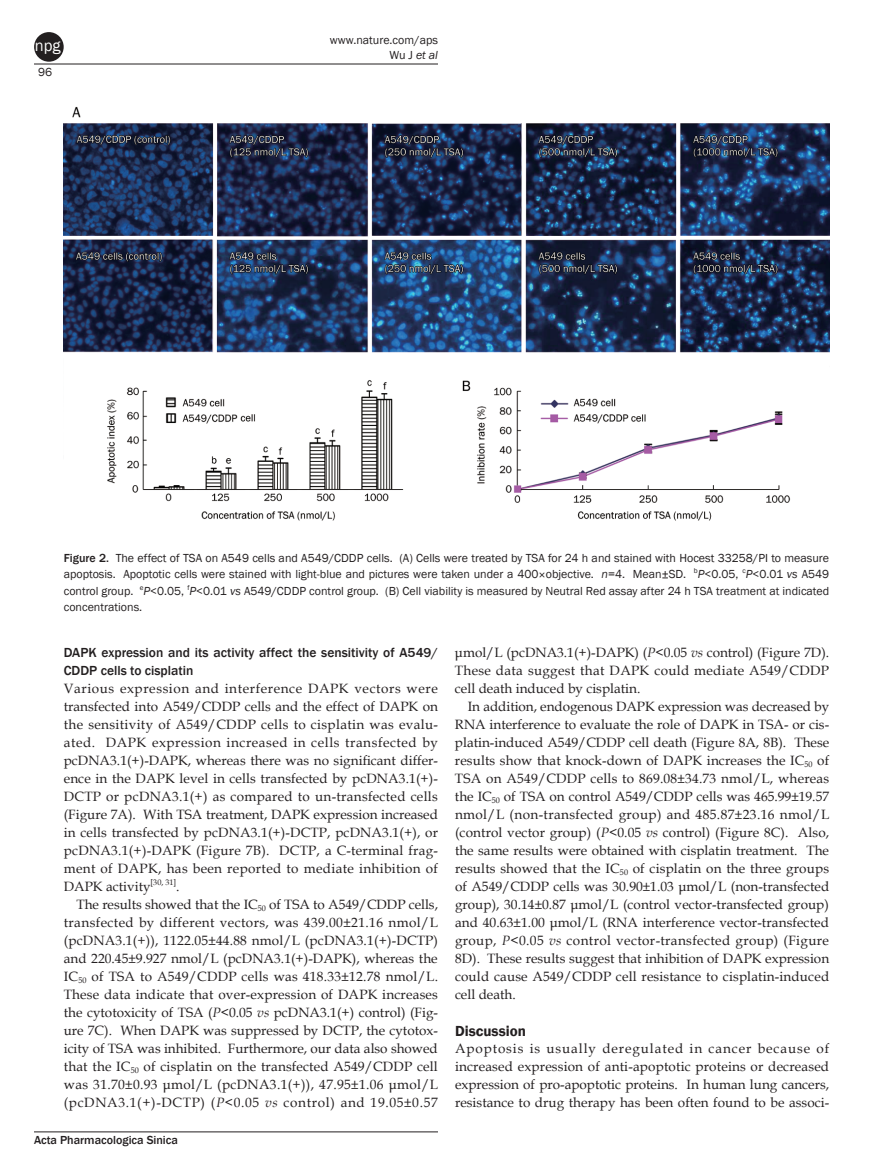
<style>
.page{position:relative;width:893px;height:1170px;background:#fff}
.page>*{position:absolute;margin:0;border:0;box-sizing:border-box;transform-origin:0 0}
.t1{font:16.5px "Franklin Gothic";color:#fff}
.t2{font:600 15px "Franklin Gothic";color:#231f20}
.t3{font:13.5px/18px "Book Antiqua 2";letter-spacing:.01em;color:#231f20;text-align:justify}
.t4{font:13.5px/18px "Book Antiqua";letter-spacing:.005em;color:#231f20;text-align:justify}
.t5{font:500 13.5px/18px "Franklin Gothic";color:#231f20}
.t6{font:13.5px "Book Antiqua";letter-spacing:.025em;color:#231f20}
.t7{font:13.5px "Book Antiqua 2";letter-spacing:.05em;color:#231f20}
.t8{font:12px/16.5px "Franklin Gothic";color:#231f20;text-align:right}
.t9{font:500 12px "Franklin Gothic";color:#231f20}
.s1{font-style:italic}
.s2{font-weight:500}
.s3{font-family:"Book Antiqua 2"}
.s4{font-family:"Book Antiqua";font-style:italic}
</style>
<div class="page">
<hr style="left:34px;top:64px;width:404px;height:1px;background:#231f20">
<hr style="left:34px;top:1131px;width:404px;height:1px;background:#231f20">
<div style="left:34px;top:32px;width:30px;height:30px;background:#231f20;border-radius:50%"></div>
<img style="left:64px;top:106px;width:765px;height:415px">
<p class="t1" style="left:35px;top:35px;width:27px">npg</p>
<p class="t8" style="left:38px;top:64px;width:16px">96</p>
<p class="t8" style="left:330px;top:32px;width:110px;line-height:15px">www.nature.com/aps<br>Wu J <span class="s1">et al</span></p>
<p class="t8" style="left:64px;top:550px;width:767px;text-align:justify"><span class="s2">Figure 2.</span> The effect of TSA on A549 cells and A549/CDDP cells. (A) Cells were treated by TSA for 24 h and stained with Hocest 33258/PI to measure apoptosis. Apoptotic cells were stained with light-blue and pictures were taken under a 400<span class="s3">×</span>objective. <span class="s1">n</span>=4. Mean±SD. <sup>b</sup><span class="s1">P</span>&lt;0.05, <sup>c</sup><span class="s1">P</span>&lt;0.01 <span class="s1">vs</span> A549 control group. <sup>e</sup><span class="s1">P</span>&lt;0.05, <sup>f</sup><span class="s1">P</span>&lt;0.01 <span class="s1">vs</span> A549/CDDP control group. (B) Cell viability is measured by Neutral Red assay after 24 h TSA treatment at indicated concentrations.</p>
<p class="t5" style="left:64px;top:643px;width:376px">DAPK expression and its activity affect the sensitivity of A549/<br>CDDP cells to cisplatin</p>
<p class="t3" style="left:64px;top:679px;width:376px">Various expression and interference DAPK vectors were transfected into A549/CDDP cells and the effect of DAPK on the sensitivity of A549/CDDP cells to cisplatin was evalu&shy;ated. DAPK expression increased in cells transfected by</p>
<p class="t4" style="left:64px;top:751px;width:376px">pcDNA3.1(+)-DAPK, whereas there was no significant differ<span class="s3">-</span></p>
<p class="t3" style="left:64px;top:769px;width:376px">ence in the DAPK level in cells transfected by pcDNA3.1(+)- DCTP or pcDNA3.1(+) as compared to un-transfected cells (Figure 7A). With TSA treatment, DAPK expression increased in cells transfected by pcDNA3.1(+)-DCTP, pcDNA3.1(+), or pcDNA3.1(+)-DAPK (Figure 7B). DCTP, a C-terminal frag&shy;ment of DAPK, has been reported to mediate inhibition of DAPK activity<sup>[30,</sup> <sup>31]</sup>.</p>
<p class="t3" style="left:64px;top:895px;width:376px;text-indent:13px">The results showed that the IC<sub>50</sub> of TSA to A549/CDDP cells, transfected by different vectors, was 439.00±21.16 nmol/L (pcDNA3.1(+)), 1122.05±44.88 nmol/L (pcDNA3.1(+)-DCTP) and 220.45±9.927 nmol/L (pcDNA3.1(+)-DAPK), whereas the IC<sub>50</sub> of TSA to A549/CDDP cells was 418.33±12.78 nmol/L.<br>These data indicate that over-expression of DAPK increases the cytotoxicity of TSA (<span class="s4">P</span>&lt;0.05 <span class="s4">vs</span> pcDNA3.1(+) control) (Fig&shy;ure 7C). When DAPK was suppressed by DCTP, the cytotox&shy;icity of TSA was inhibited. Furthermore, our data also showed that the IC<sub>50</sub> of cisplatin on the transfected A549/CDDP cell</p>
<p class="t6" style="left:64px;top:1075px;width:376px">was 31.70±0.93 μmol/L (pcDNA3.1(+)), 47.95±1.06 μmol/L</p>
<p class="t7" style="left:64px;top:1093px;width:376px">(pcDNA3.1(+)-DCTP) (<span class="s4">P</span>&lt;0.05 <span class="s4">vs</span> control) and 19.05±0.57</p>
<p class="t9" style="left:34px;top:1132px;width:145px">Acta Pharmacologica Sinica</p>
<p class="t4" style="left:455px;top:643px;width:376px">μmol/L (pcDNA3.1(+)-DAPK) (<span class="s1">P</span><span class="s3">&lt;0.05</span> <span class="s1">vs</span> <span class="s3">control) (Figure 7D).</span></p>
<p class="t3" style="left:455px;top:661px;width:376px">These data suggest that DAPK could mediate A549/CDDP cell death induced by cisplatin.</p>
<p class="t3" style="left:455px;top:697px;width:376px;text-indent:13px">In addition, endogenous DAPK expression was decreased by RNA interference to evaluate the role of DAPK in TSA- or cis&shy;platin-induced A549/CDDP cell death (Figure 8A, 8B). These results show that knock-down of DAPK increases the IC<sub>50</sub> of TSA on A549/CDDP cells to 869.08±34.73 nmol/L, whereas the IC<sub>50</sub> of TSA on control A549/CDDP cells was 465.99±19.57 nmol/L (non-transfected group) and 485.87±23.16 nmol/L (control vector group) (<span class="s4">P</span>&lt;0.05 <span class="s4">vs</span> control) (Figure 8C). Also, the same results were obtained with cisplatin treatment. The results showed that the IC<sub>50</sub> of cisplatin on the three groups</p>
<p class="t4" style="left:455px;top:877px;width:376px">of A549/CDDP cells was 30.90±1.03 μmol/L (non-transfected group), 30.14±0.87 μmol/L (control vector-transfected group) and 40.63±1.00 μmol/L (RNA interference vector-transfected</p>
<p class="t3" style="left:455px;top:931px;width:376px">group, <span class="s4">P</span>&lt;0.05 <span class="s4">vs</span> control vector-transfected group) (Figure 8D). These results suggest that inhibition of DAPK expression could cause A549/CDDP cell resistance to cisplatin-induced cell death.</p>
<p class="t2" style="left:455px;top:1021px;width:73px">Discussion</p>
<p class="t3" style="left:455px;top:1039px;width:376px">Apoptosis is usually deregulated in cancer because of increased expression of anti-apoptotic proteins or decreased expression of pro-apoptotic proteins. In human lung cancers, resistance to drug therapy has been often found to be associ-</p>
</div>
